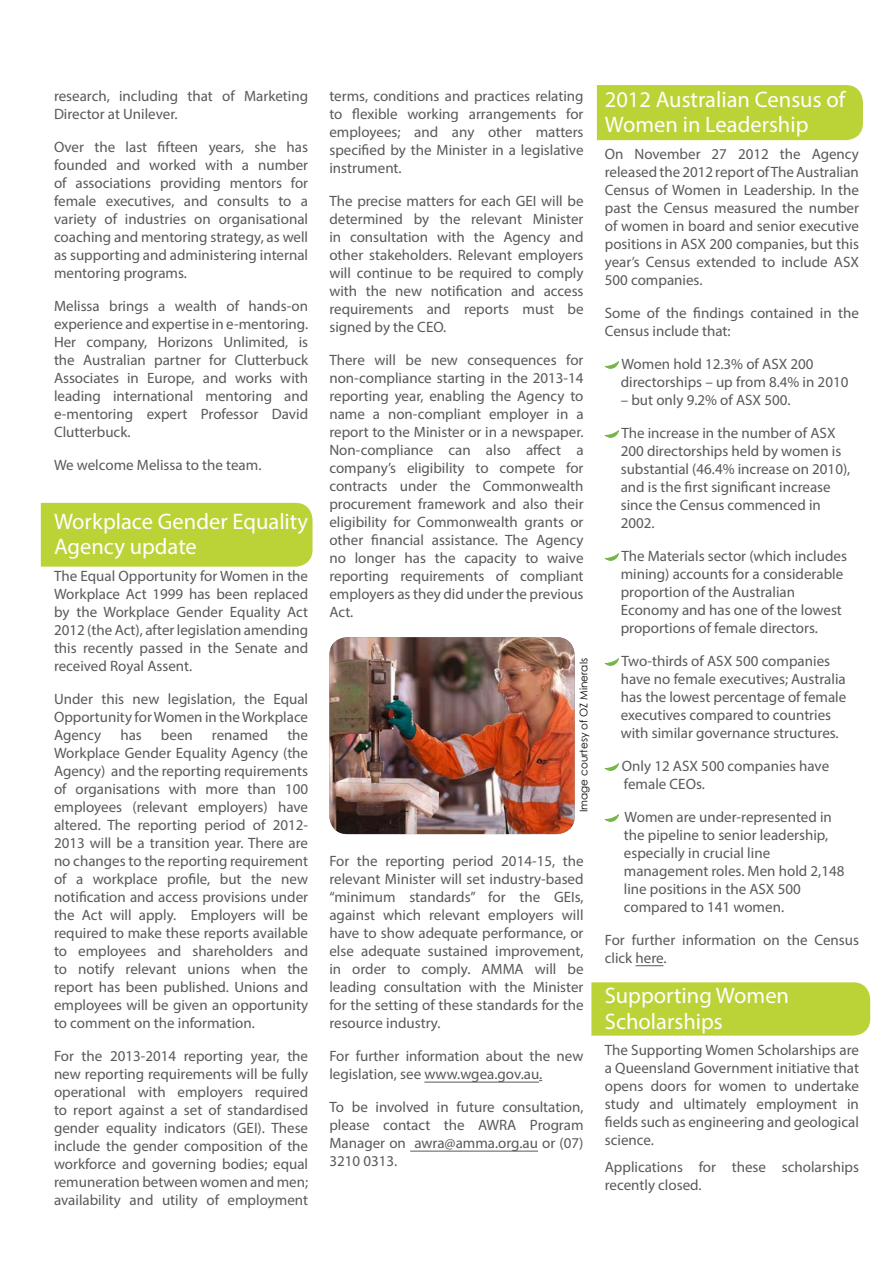
<style>
.page{position:relative;width:893px;height:1263px;background:#fff}
.page>*{position:absolute;margin:0;border:0;box-sizing:border-box;transform-origin:0 0}
.t1{font:22.5px/25.5px "Myriad Pro";color:#fff}
.t2{font:15px/18px "Myriad Pro";color:#58595b;text-align:justify}
.t3{font:10.5px "Century Gothic";color:#000}
</style>
<div class="page">
<div style="left:597px;top:85px;width:266px;height:55px;background:#bcd337"></div>
<div style="left:591px;top:982px;width:279px;height:54px;background:#bcd337"></div>
<div style="left:41px;top:503px;width:272px;height:64px;background:#bcd337"></div>
<hr style="left:424px;top:1082px;width:115px;height:1px;background:#58595b">
<hr style="left:410px;top:1151px;width:128px;height:1px;background:#58595b">
<svg style="left:635px;top:965px;width:28px;height:1px"></svg>
<svg style="left:605px;top:361px;width:14px;height:8px"></svg>
<svg style="left:605px;top:430px;width:14px;height:8px"></svg>
<svg style="left:605px;top:553px;width:14px;height:8px"></svg>
<svg style="left:605px;top:658px;width:14px;height:8px"></svg>
<svg style="left:605px;top:763px;width:14px;height:8px"></svg>
<svg style="left:605px;top:814px;width:14px;height:8px"></svg>
<img style="left:329px;top:637px;width:246px;height:197px">
<p class="t2" style="left:54px;top:87px;width:256px">research, including that of Marketing<br>Director at Unilever.</p>
<p class="t2" style="left:54px;top:138px;width:256px">Over the last fifteen years, she has founded and worked with a number of associations providing mentors for female executives, and consults to a variety of industries on organisational coaching and mentoring strategy, as well as supporting and administering internal mentoring programs.</p>
<p class="t2" style="left:54px;top:297px;width:256px">Melissa brings a wealth of hands-on experience and expertise in e-mentoring.<br>Her company, Horizons Unlimited, is the Australian partner for Clutterbuck Associates in Europe, and works with leading international mentoring and e-mentoring expert Professor David Clutterbuck.</p>
<p class="t2" style="left:54px;top:456px;width:209px">We welcome Melissa to the team.</p>
<h1 class="t1" style="left:54px;top:508px;width:256px">Workplace Gender Equality<br>Agency update</h1>
<p class="t2" style="left:54px;top:566px;width:256px">The Equal Opportunity for Women in the Workplace Act 1999 has been replaced by the Workplace Gender Equality Act 2012 (the Act), after legislation amending this recently passed in the Senate and received Royal Assent.</p>
<p class="t2" style="left:54px;top:689px;width:256px">Under this new legislation, the Equal Opportunity for Women in the Workplace Agency</p>
<p class="t2" style="left:54px;top:725px;width:256px;text-indent:233px">the Workplace Gender Equality Agency (the Agency) and the reporting requirements of organisations with more than 100 employees (relevant employers) have altered. The reporting period of 2012- 2013 will be a transition year. There are no changes to the reporting requirement of a workplace profile, but the new notification and access provisions under the Act will apply. Employers will be required to make these reports available to employees and shareholders and to notify relevant unions when the report has been published. Unions and employees will be given an opportunity to comment on the information.</p>
<p class="t2" style="left:54px;top:1046px;width:256px">For the 2013-2014 reporting year, the new reporting requirements will be fully operational with employers required to report against a set of standardised gender equality indicators (GEI). These include the gender composition of the workforce and governing bodies; equal remuneration between women and men; availability and utility of employment</p>
<p class="t2" style="left:120px;top:725px;width:23px">has</p>
<p class="t2" style="left:161px;top:725px;width:33px">been</p>
<p class="t2" style="left:212px;top:725px;width:58px">renamed</p>
<p class="t2" style="left:329px;top:87px;width:256px">terms, conditions and practices relating to flexible working arrangements for employees; and any other matters specified by the Minister in a legislative instrument.</p>
<p class="t2" style="left:329px;top:192px;width:256px">The precise matters for each GEI will be determined by the relevant Minister in consultation with the Agency and other stakeholders. Relevant employers will continue to be required to comply with the new notification and access requirements and reports must be signed by the CEO.</p>
<p class="t2" style="left:329px;top:351px;width:256px">There will be new consequences for non-compliance starting in the 2013-14 reporting year, enabling the Agency to name a non-compliant employer in a report to the Minister or in a newspaper.<br>Non-compliance can also affect a company’s eligibility to compete for contracts under the Commonwealth procurement framework and also their eligibility for Commonwealth grants or other financial assistance. The Agency no longer has the capacity to waive reporting requirements of compliant employers as they did under the previous Act.</p>
<p class="t3" style="left:576px;top:812px;width:156px;rotate:-90deg">Image courtesy of OZ Minerals</p>
<p class="t2" style="left:329px;top:852px;width:256px">For the reporting period 2014-15, the relevant Minister will set industry-based “minimum standards” for the GEIs, against which relevant employers will have to show adequate performance, or else adequate sustained improvement, in order to comply. AMMA will be leading consultation with the Minister for the setting of these standards for the resource industry.</p>
<p class="t2" style="left:329px;top:1047px;width:256px">For further information about the new legislation, see www.wgea.gov.au.</p>
<p class="t2" style="left:329px;top:1098px;width:256px">To be involved in future consultation, please contact the AWRA Program Manager on awra@amma.org.au or (07)<br>3210 0313.</p>
<h1 class="t1" style="left:605px;top:86px;width:242px">2012 Australian Census of<br>Women in Leadership</h1>
<p class="t2" style="left:605px;top:144px;width:256px">On November 27 2012 the Agency released the 2012 report of The Australian Census of Women in Leadership. In the past the Census measured the number of women in board and senior executive positions in ASX 200 companies, but this year’s Census extended to include ASX 500 companies.</p>
<p class="t2" style="left:605px;top:303px;width:256px">Some of the findings contained in the<br>Census include that:</p>
<p class="t2" style="left:621px;top:354px;width:229px">Women hold 12.3% of ASX 200 directorships – up from 8.4% in 2010</p>
<p class="t2" style="left:621px;top:390px;width:171px">– but only 9.2% of ASX 500.</p>
<p class="t2" style="left:621px;top:423px;width:231px;text-align:left">The increase in the number of ASX<br>200 directorships held by women is substantial (46.4% increase on 2010), and is the first significant increase since the Census commenced in<br>2002.</p>
<p class="t2" style="left:621px;top:546px;width:228px;text-align:left">The Materials sector (which includes mining) accounts for a considerable proportion of the Australian Economy and has one of the lowest proportions of female directors.</p>
<p class="t2" style="left:621px;top:651px;width:227px;text-align:left">Two-thirds of ASX 500 companies have no female executives; Australia has the lowest percentage of female executives compared to countries with similar governance structures.</p>
<p class="t2" style="left:622px;top:756px;width:209px">Only 12 ASX 500 companies have female CEOs.</p>
<p class="t2" style="left:624px;top:807px;width:222px;text-align:left">Women are under-represented in the pipeline to senior leadership, especially in crucial line management roles. Men hold 2,148 line positions in the ASX 500 compared to 141 women.</p>
<p class="t2" style="left:605px;top:930px;width:256px">For further information on the Census click here.</p>
<h1 class="t1" style="left:605px;top:982px;width:186px">Supporting Women<br>Scholarships</h1>
<p class="t2" style="left:605px;top:1041px;width:256px">The Supporting Women Scholarships are a Queensland Government initiative that opens doors for women to undertake study and ultimately employment in fields such as engineering and geological science.</p>
<p class="t2" style="left:605px;top:1157px;width:256px">Applications for these scholarships recently closed.</p>
</div>
